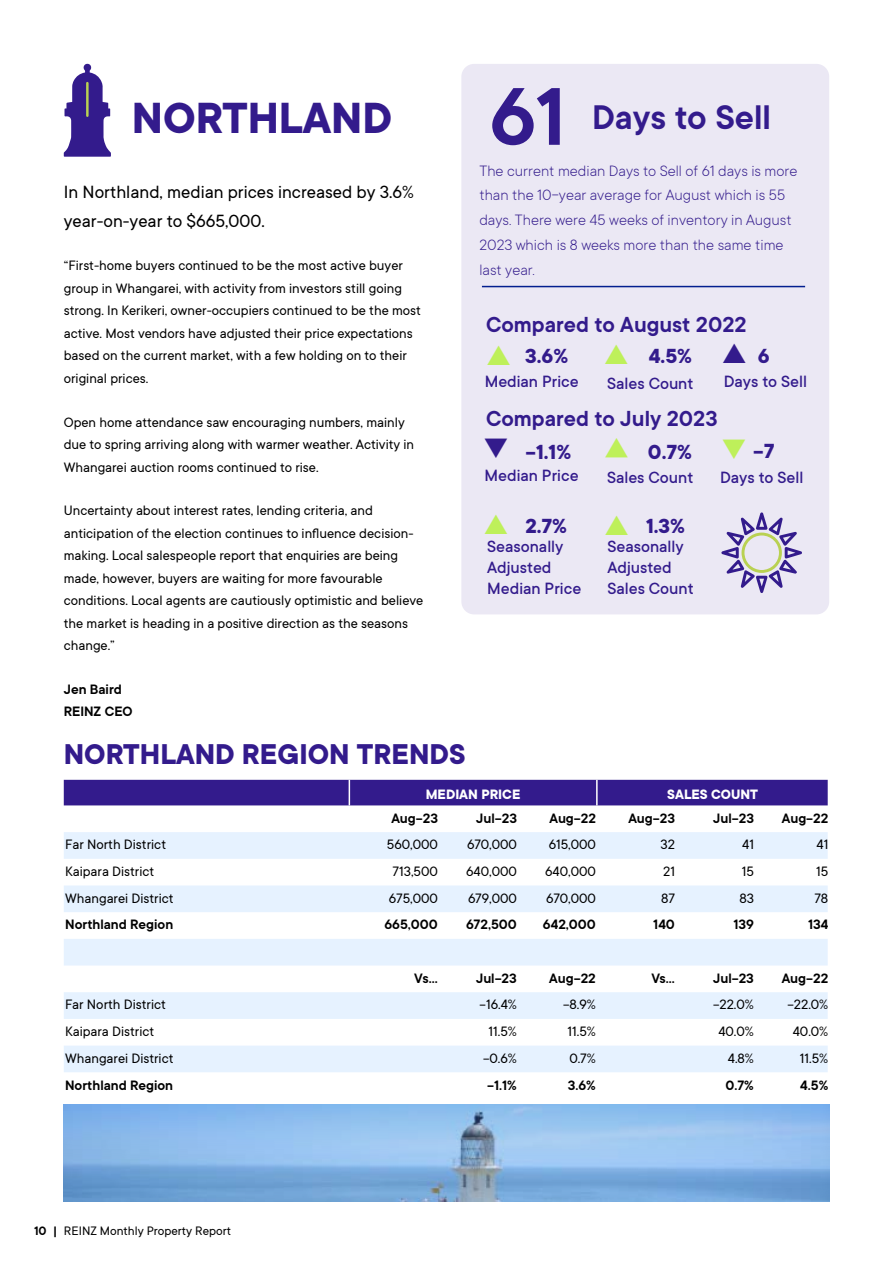
<style>
.page{position:relative;width:893px;height:1263px;background:#fff}
.page>*{position:absolute;margin:0;border:0;box-sizing:border-box;transform-origin:0 0}
.t1{font:600 90px "TT Commons";color:#331b8c}
.t2{font:700 48px "TT Commons";color:#331b8c}
.t3{font:600 37.65px "TT Commons";color:#331b8c}
.t4{font:700 31.5px "TT Commons";color:#331b8c}
.t5{font:600 24px "TT Commons";color:#331b8c}
.t6{font:700 22.5px "TT Commons";color:#331b8c}
.t7{font:19.5px/29.2px "TT Commons";color:#000}
.t8{font:500 18px/21px "TT Commons";color:#331b8c}
.t9{font:300 16.5px/24.8px "TT Commons";color:#331b8c}
.t10{font:15px/22.5px "TT Commons";color:#000}
.t11{font:600 15px/22.5px "TT Commons";color:#000}
.t12{font:700 15px "TT Commons";color:#fff}
.t13{font:13.5px "TT Commons";color:#000}
.s1{font-weight:600}
</style>
<div class="page">
<svg style="left:64px;top:832px;width:764px;height:240px;fill:#e6f2ff"></svg>
<div style="left:64px;top:780px;width:764px;height:25px;background:#331b8c"></div>
<hr style="left:596px;top:780px;width:2px;height:25px;background:#fff">
<div style="left:461px;top:64px;width:368px;height:550px;background:#ebe8f4;border-radius:13px"></div>
<svg style="left:64px;top:63px;width:47px;height:94px"></svg>
<hr style="left:86px;top:83px;width:3px;height:33px;background:#b9d152">
<hr style="left:482px;top:286px;width:323px;height:1px;background:#031f8f">
<svg style="left:721px;top:512px;width:81px;height:81px"></svg>
<svg style="left:64px;top:1104px;width:765px;height:97px;background:#87b5e4"></svg>
<h2 class="t2" style="left:132px;top:91px;width:262px">NORTHLAND</h2>
<h3 class="t7" style="left:64px;top:177px;width:352px">In Northland, median prices increased by 3.6% year-on-year to $665,000.</h3>
<p class="t10" style="left:64px;top:255px;width:359px">“First-home buyers continued to be the most active buyer group in Whangarei, with activity from investors still going strong. In Kerikeri, owner-occupiers continued to be the most active. Most vendors have adjusted their price expectations based on the current market, with a few holding on to their original prices.</p>
<p class="t10" style="left:64px;top:411px;width:352px">Open home attendance saw encouraging numbers, mainly due to spring arriving along with warmer weather. Activity in<br>Whangarei auction rooms continued to rise.</p>
<p class="t10" style="left:64px;top:499px;width:361px">Uncertainty about interest rates, lending criteria, and anticipation of the election continues to influence decision&shy;making. Local salespeople report that enquiries are being made, however, buyers are waiting for more favourable conditions. Local agents are cautiously optimistic and believe the market is heading in a positive direction as the seasons change.”</p>
<p class="t11" style="left:64px;top:678px;width:70px">Jen Baird<br>REINZ CEO</p>
<h3 class="t4" style="left:64px;top:737px;width:403px">NORTHLAND REGION TRENDS</h3>
<h1 class="t1" style="left:490px;top:67px;width:78px">61</h1>
<h3 class="t3" style="left:592px;top:97px;width:180px">Days to Sell</h3>
<p class="t9" style="left:479px;top:158px;width:319px">The current median Days to Sell of 61 days is more than the 10-year average for August which is 55 days. There were 45 weeks of inventory in August 2023 which is 8 weeks more than the same time last year.</p>
<h3 class="t5" style="left:486px;top:311px;width:262px">Compared to August 2022</h3>
<h3 class="t6" style="left:525px;top:343px;width:45px">3.6%</h3>
<h3 class="t6" style="left:649px;top:343px;width:45px">4.5%</h3>
<h3 class="t6" style="left:758px;top:344px;width:13px">6</h3>
<p class="t8" style="left:485px;top:371px;width:96px">Median Price</p>
<p class="t8" style="left:607px;top:373px;width:88px">Sales Count</p>
<p class="t8" style="left:724px;top:371px;width:85px">Days to Sell</p>
<h3 class="t5" style="left:486px;top:405px;width:233px">Compared to July 2023</h3>
<h3 class="t6" style="left:525px;top:440px;width:47px">-1.1%</h3>
<h3 class="t6" style="left:648px;top:440px;width:46px">0.7%</h3>
<h3 class="t6" style="left:753px;top:439px;width:23px">-7</h3>
<p class="t8" style="left:484px;top:465px;width:96px">Median Price</p>
<p class="t8" style="left:607px;top:467px;width:88px">Sales Count</p>
<p class="t8" style="left:720px;top:467px;width:85px">Days to Sell</p>
<h3 class="t6" style="left:525px;top:513px;width:43px">2.7%</h3>
<h3 class="t6" style="left:646px;top:513px;width:40px">1.3%</h3>
<p class="t8" style="left:487px;top:536px;width:96px">Seasonally<br>Adjusted<br>Median Price</p>
<p class="t8" style="left:607px;top:536px;width:88px">Seasonally<br>Adjusted<br>Sales Count</p>
<p class="t12" style="left:426px;top:785px;width:96px">MEDIAN PRICE</p>
<p class="t12" style="left:667px;top:785px;width:92px">SALES COUNT</p>
<p class="t11" style="left:391px;top:807px;width:48px">Aug-23</p>
<p class="t11" style="left:476px;top:807px;width:42px">Jul-23</p>
<p class="t11" style="left:549px;top:807px;width:48px">Aug-22</p>
<p class="t11" style="left:628px;top:807px;width:48px">Aug-23</p>
<p class="t11" style="left:713px;top:807px;width:42px">Jul-23</p>
<p class="t11" style="left:782px;top:807px;width:48px">Aug-22</p>
<p class="t10" style="left:65px;top:834px;width:102px">Far North District</p>
<p class="t10" style="left:387px;top:834px;width:53px">560,000</p>
<p class="t10" style="left:467px;top:834px;width:51px">670,000</p>
<p class="t10" style="left:549px;top:834px;width:49px">615,000</p>
<p class="t10" style="left:660px;top:834px;width:16px">32</p>
<p class="t10" style="left:742px;top:834px;width:13px">41</p>
<p class="t10" style="left:816px;top:834px;width:13px">41</p>
<p class="t10" style="left:65px;top:860px;width:91px">Kaipara District</p>
<p class="t10" style="left:393px;top:860px;width:47px">713,500</p>
<p class="t10" style="left:466px;top:860px;width:52px">640,000</p>
<p class="t10" style="left:545px;top:860px;width:52px">640,000</p>
<p class="t10" style="left:663px;top:860px;width:13px">21</p>
<p class="t10" style="left:742px;top:860px;width:14px">15</p>
<p class="t10" style="left:816px;top:860px;width:14px">15</p>
<p class="t10" style="left:65px;top:887px;width:110px">Whangarei District</p>
<p class="t10" style="left:389px;top:887px;width:50px">675,000</p>
<p class="t10" style="left:468px;top:887px;width:50px">679,000</p>
<p class="t10" style="left:546px;top:887px;width:51px">670,000</p>
<p class="t10" style="left:661px;top:887px;width:15px">87</p>
<p class="t10" style="left:739px;top:887px;width:16px">83</p>
<p class="t10" style="left:814px;top:887px;width:15px">78</p>
<p class="t11" style="left:65px;top:914px;width:110px">Northland Region</p>
<p class="t11" style="left:384px;top:914px;width:55px">665,000</p>
<p class="t11" style="left:466px;top:914px;width:52px">672,500</p>
<p class="t11" style="left:543px;top:914px;width:54px">642,000</p>
<p class="t11" style="left:653px;top:914px;width:23px">140</p>
<p class="t11" style="left:733px;top:914px;width:22px">139</p>
<p class="t11" style="left:808px;top:914px;width:22px">134</p>
<p class="t11" style="left:414px;top:967px;width:25px">Vs…</p>
<p class="t11" style="left:476px;top:967px;width:42px">Jul-23</p>
<p class="t11" style="left:549px;top:967px;width:48px">Aug-22</p>
<p class="t11" style="left:651px;top:967px;width:25px">Vs…</p>
<p class="t11" style="left:713px;top:967px;width:42px">Jul-23</p>
<p class="t11" style="left:782px;top:967px;width:48px">Aug-22</p>
<p class="t10" style="left:65px;top:994px;width:102px">Far North District</p>
<p class="t10" style="left:480px;top:994px;width:39px">-16.4%</p>
<p class="t10" style="left:563px;top:994px;width:34px">-8.9%</p>
<p class="t10" style="left:713px;top:994px;width:42px">-22.0%</p>
<p class="t10" style="left:787px;top:994px;width:42px">-22.0%</p>
<p class="t10" style="left:65px;top:1020px;width:91px">Kaipara District</p>
<p class="t10" style="left:488px;top:1020px;width:30px">11.5%</p>
<p class="t10" style="left:567px;top:1020px;width:30px">11.5%</p>
<p class="t10" style="left:718px;top:1020px;width:37px">40.0%</p>
<p class="t10" style="left:793px;top:1020px;width:37px">40.0%</p>
<p class="t10" style="left:65px;top:1047px;width:110px">Whangarei District</p>
<p class="t10" style="left:483px;top:1047px;width:35px">-0.6%</p>
<p class="t10" style="left:569px;top:1047px;width:28px">0.7%</p>
<p class="t10" style="left:728px;top:1047px;width:28px">4.8%</p>
<p class="t10" style="left:800px;top:1047px;width:30px">11.5%</p>
<p class="t11" style="left:65px;top:1074px;width:110px">Northland Region</p>
<p class="t11" style="left:487px;top:1074px;width:31px">-1.1%</p>
<p class="t11" style="left:568px;top:1074px;width:30px">3.6%</p>
<p class="t11" style="left:725px;top:1074px;width:30px">0.7%</p>
<p class="t11" style="left:800px;top:1074px;width:29px">4.5%</p>
<p class="t13" style="left:34px;top:1224px;width:199px"><span class="s1">10 |</span> REINZ Monthly Property Report</p>
</div>
